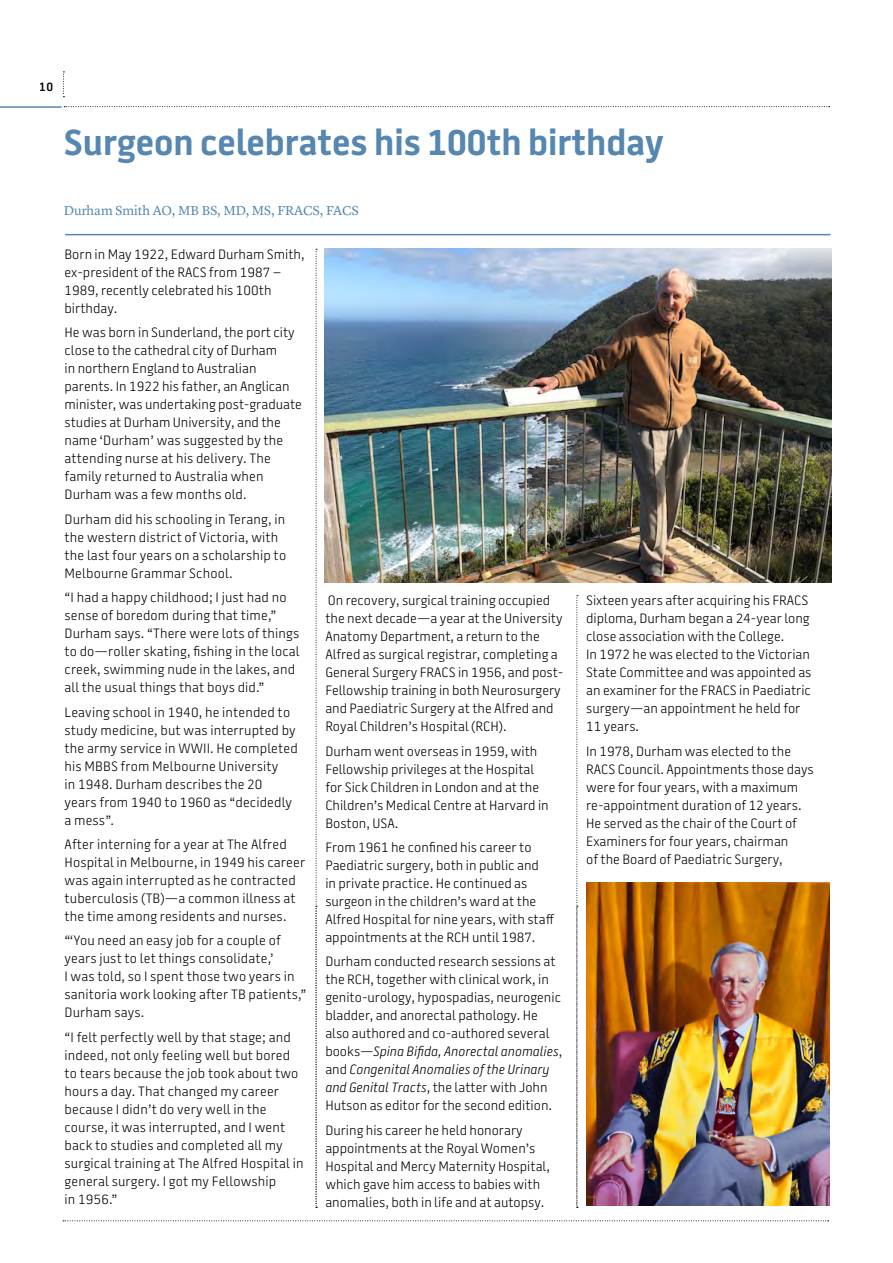
<style>
.page{position:relative;width:893px;height:1263px;background:#fff}
.page>*{position:absolute;margin:0;border:0;box-sizing:border-box;transform-origin:0 0}
.t1{font:700 36px "Battersea SANS";color:#5687b1}
.t2{font:300 13.5px/18px "Battersea SANS";color:#000}
.t3{font:13.5px "Lyon Text";color:#5687b1}
.t4{font:600 12px "Battersea SANS";color:#000}
.s1{font-style:italic}
</style>
<div class="page">
<svg style="left:576px;top:595px;width:2px;height:613px"></svg>
<svg style="left:316px;top:249px;width:1px;height:959px"></svg>
<hr style="left:65px;top:234px;width:766px;height:1px;background:#5687b1">
<img style="left:324px;top:249px;width:508px;height:334px">
<img style="left:587px;top:882px;width:242px;height:323px">
<svg style="left:64px;top:106px;width:766px;height:1px"></svg>
<svg style="left:63px;top:1220px;width:766px;height:1px"></svg>
<hr style="left:0;top:106px;width:62px;height:2px;background:#5687b1">
<svg style="left:63px;top:72px;width:1px;height:25px"></svg>
<p class="t4" style="left:40px;top:79px;width:15px">10</p>
<h1 class="t1" style="left:64px;top:118px;width:601px">Surgeon celebrates his 100th birthday</h1>
<p class="t3" style="left:64px;top:200px;width:297px">Durham Smith AO, MB BS, MD, MS, FRACS, FACS</p>
<p class="t2" style="left:65px;top:246px;width:242px">Born in May 1922, Edward Durham Smith, ex-president of the RACS from 1987 –<br>1989, recently celebrated his 100th birthday.</p>
<p class="t2" style="left:65px;top:324px;width:239px">He was born in Sunderland, the port city close to the cathedral city of Durham<br>in northern England to Australian parents. In 1922 his father, an Anglican minister, was undertaking post-graduate studies at Durham University, and the name ‘Durham’ was suggested by the attending nurse at his delivery. The family returned to Australia when Durham was a few months old.</p>
<p class="t2" style="left:65px;top:510px;width:223px">Durham did his schooling in Terang, in the western district of Victoria, with the last four years on a scholarship to Melbourne Grammar School.</p>
<p class="t2" style="left:65px;top:589px;width:237px">“I had a happy childhood; I just had no sense of boredom during that time,” Durham says. “There were lots of things to do—roller skating, fishing in the local creek, swimming nude in the lakes, and all the usual things that boys did.”</p>
<p class="t2" style="left:65px;top:703px;width:235px">Leaving school in 1940, he intended to study medicine, but was interrupted by the army service in WWII. He completed his MBBS from Melbourne University<br>in 1948. Durham describes the 20 years from 1940 to 1960 as “decidedly a mess”.</p>
<p class="t2" style="left:65px;top:835px;width:242px">After interning for a year at The Alfred Hospital in Melbourne, in 1949 his career was again interrupted as he contracted tuberculosis (TB)—a common illness at the time among residents and nurses.</p>
<p class="t2" style="left:65px;top:932px;width:243px">“‘You need an easy job for a couple of years just to let things consolidate,’<br>I was told, so I spent those two years in sanitoria work looking after TB patients,” Durham says.</p>
<p class="t2" style="left:65px;top:1028px;width:241px">“I felt perfectly well by that stage; and indeed, not only feeling well but bored to tears because the job took about two hours a day. That changed my career because I didn’t do very well in the course, it was interrupted, and I went back to studies and completed all my surgical training at The Alfred Hospital in general surgery. I got my Fellowship<br>in 1956.”</p>
<p class="t2" style="left:325px;top:592px;width:239px">On recovery, surgical training occupied the next decade—a year at the University Anatomy Department, a return to the Alfred as surgical registrar, completing a General Surgery FRACS in 1956, and post-Fellowship training in both Neurosurgery and Paediatric Surgery at the Alfred and Royal Children’s Hospital (RCH).</p>
<p class="t2" style="left:325px;top:742px;width:225px">Durham went overseas in 1959, with<br>Fellowship privileges at the Hospital for Sick Children in London and at the<br>Children’s Medical Centre at Harvard in<br>Boston, USA.</p>
<p class="t2" style="left:325px;top:839px;width:230px">From 1961 he confined his career to Paediatric surgery, both in public and<br>in private practice. He continued as surgeon in the children’s ward at the Alfred Hospital for nine years, with staff appointments at the RCH until 1987.</p>
<p class="t2" style="left:325px;top:953px;width:238px">Durham conducted research sessions at the RCH, together with clinical work, in genito-urology, hypospadias, neurogenic bladder, and anorectal pathology. He also authored and co-authored several books—<span class="s1">Spina Bifida, Anorectal anomalies</span>, and <span class="s1">Congenital Anomalies of the Urinary and Genital Tracts</span>, the latter with John Hutson as editor for the second edition.</p>
<p class="t2" style="left:325px;top:1121px;width:226px">During his career he held honorary appointments at the Royal Women’s Hospital and Mercy Maternity Hospital, which gave him access to babies with anomalies, both in life and at autopsy.</p>
<p class="t2" style="left:586px;top:592px;width:227px">Sixteen years after acquiring his FRACS diploma, Durham began a 24-year long close association with the College.<br>In 1972 he was elected to the Victorian State Committee and was appointed as an examiner for the FRACS in Paediatric surgery—an appointment he held for 11 years.</p>
<p class="t2" style="left:586px;top:742px;width:229px">In 1978, Durham was elected to the RACS Council. Appointments those days were for four years, with a maximum re-appointment duration of 12 years.<br>He served as the chair of the Court of Examiners for four years, chairman<br>of the Board of Paediatric Surgery,</p>
</div>
